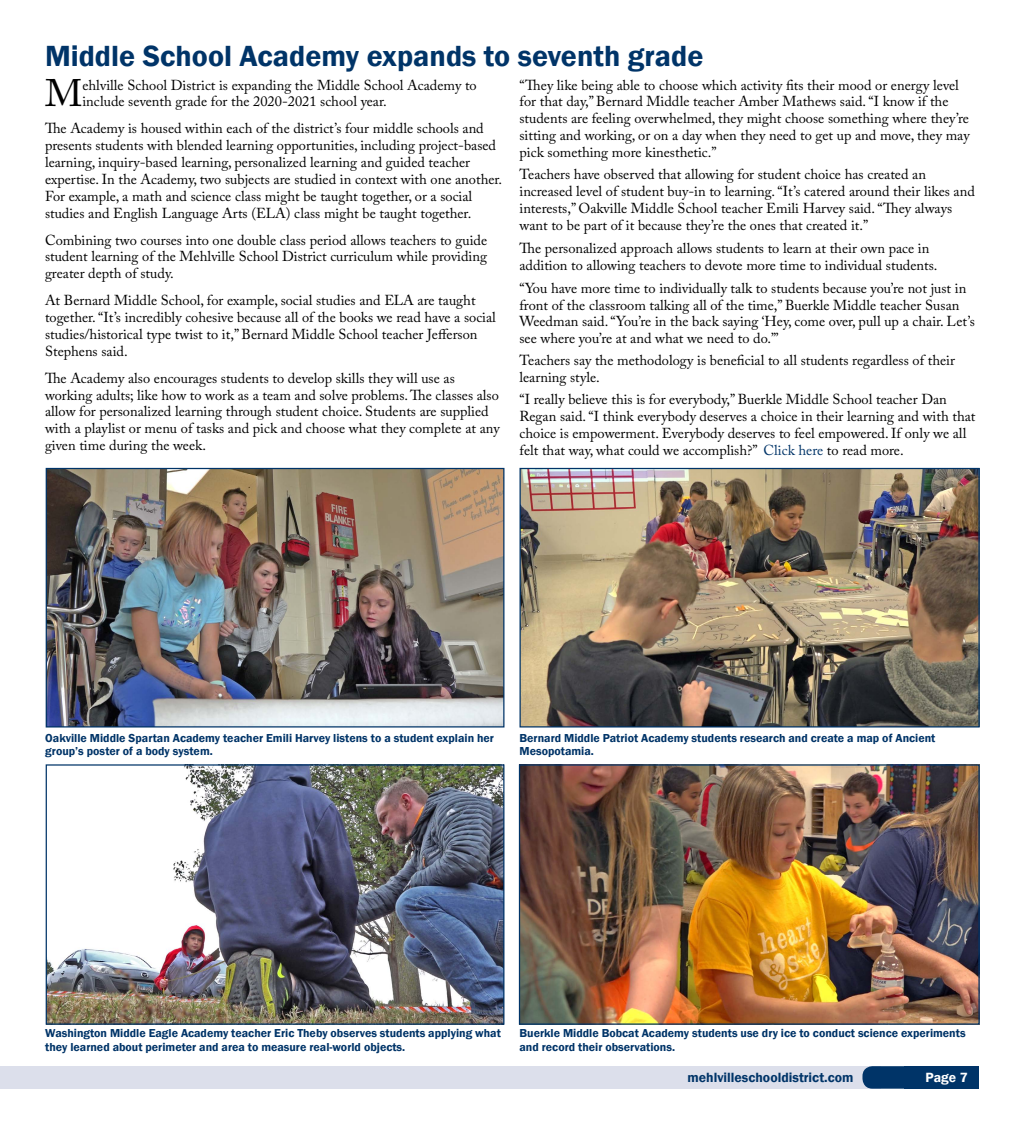
<style>
.page{position:relative;width:1024px;height:1125px;background:#fff}
.page>*{position:absolute;margin:0;border:0;box-sizing:border-box;transform-origin:0 0}
.t1{font:38.12px "Adobe Caslon Pro";color:#000}
.t2{font:600 30px "Franklin Gothic";color:#003468}
.t3{font:14.38px/16.9px "Adobe Caslon Pro";color:#000}
.t4{font:600 13.75px "Franklin Gothic";color:#003468}
.t5{font:600 13.75px "Franklin Gothic";color:#fff}
.t6{font:600 11.88px/13.8px "Franklin Gothic";color:#003468}
.s1{color:#003468}
</style>
<div class="page">
<div style="left:0;top:1066px;width:51px;height:23px;background:#dcdfeb"></div>
<div style="left:44px;top:1066px;width:836px;height:23px;background:#dcdfeb"></div>
<div style="left:862px;top:1066px;width:117px;height:23px;background:#003468;border-radius:10px"></div>
<div style="left:904px;top:1066px;width:75px;height:23px;background:#003468"></div>
<img style="left:521px;top:470px;width:456px;height:256px">
<div style="left:519px;top:468px;width:460px;height:260px;border:1px solid #003468"></div>
<img style="left:521px;top:766px;width:456px;height:257px">
<div style="left:519px;top:764px;width:460px;height:261px;border:1px solid #003468"></div>
<img style="left:48px;top:766px;width:454px;height:257px">
<div style="left:46px;top:764px;width:458px;height:261px;border:1px solid #003468"></div>
<img style="left:48px;top:470px;width:454px;height:256px">
<div style="left:46px;top:468px;width:458px;height:260px;border:1px solid #003468"></div>
<h2 class="t2" style="left:45px;top:38px;width:660px">Middle School Academy expands to seventh grade</h2>
<h1 class="t1" style="left:45px;top:71px;width:39px">M</h1>
<p class="t3" style="left:82px;top:76px;width:396px">ehlville School District is expanding the Middle School Academy to include seventh grade for the 2020-2021 school year.</p>
<p class="t3" style="left:45px;top:120px;width:459px">The Academy is housed within each of the district’s four middle schools and presents students with blended learning opportunities, including project-based learning, inquiry-based learning, personalized learning and guided teacher expertise. In the Academy, two subjects are studied in context with one another.<br>For example, a math and science class might be taught together, or a social studies and English Language Arts (ELA) class might be taught together.</p>
<p class="t3" style="left:45px;top:231px;width:444px;text-align:justify">Combining two courses into one double class period allows teachers to guide student learning of the Mehlville School District curriculum while providing greater depth of study.</p>
<p class="t3" style="left:45px;top:292px;width:452px">At Bernard Middle School, for example, social studies and ELA are taught together. “It’s incredibly cohesive because all of the books we read have a social studies/historical type twist to it,” Bernard Middle School teacher Jefferson Stephens said.</p>
<p class="t3" style="left:45px;top:369px;width:456px">The Academy also encourages students to develop skills they will use as working adults; like how to work as a team and solve problems. The classes also allow for personalized learning through student choice. Students are supplied with a playlist or menu of tasks and pick and choose what they complete at any given time during the week.</p>
<p class="t3" style="left:519px;top:76px;width:452px">“They like being able to choose which activity fits their mood or energy level for that day,” Bernard Middle teacher Amber Mathews said. “I know if the students are feeling overwhelmed, they might choose something where they’re sitting and working, or on a day when they need to get up and move, they may pick something more kinesthetic.”</p>
<p class="t3" style="left:519px;top:166px;width:457px">Teachers have observed that allowing for student choice has created an increased level of student buy-in to learning. “It’s catered around their likes and interests,” Oakville Middle School teacher Emili Harvey said. “They always want to be part of it because they’re the ones that created it.”</p>
<p class="t3" style="left:519px;top:239px;width:419px">The personalized approach allows students to learn at their own pace in addition to allowing teachers to devote more time to individual students.</p>
<p class="t3" style="left:519px;top:279px;width:457px">“You have more time to individually talk to students because you’re not just in front of the classroom talking all of the time,” Buerkle Middle teacher Susan Weedman said. “You’re in the back saying ‘Hey, come over, pull up a chair. Let’s see where you’re at and what we need to do.’”</p>
<p class="t3" style="left:519px;top:352px;width:437px">Teachers say the methodology is beneficial to all students regardless of their learning style.</p>
<p class="t3" style="left:519px;top:391px;width:457px">“I really believe this is for everybody,” Buerkle Middle School teacher Dan Regan said. “I think everybody deserves a choice in their learning and with that choice is empowerment. Everybody deserves to feel empowered. If only we all felt that way, what could we accomplish?” <span class="s1">Click here</span> to read more.</p>
<p class="t6" style="left:45px;top:731px;width:450px">Oakville Middle Spartan Academy teacher Emili Harvey listens to a student explain her group’s poster of a body system.</p>
<p class="t6" style="left:519px;top:731px;width:417px">Bernard Middle Patriot Academy students research and create a map of Ancient<br>Mesopotamia.</p>
<p class="t6" style="left:45px;top:1026px;width:457px">Washington Middle Eagle Academy teacher Eric Theby observes students applying what they learned about perimeter and area to measure real-world objects.</p>
<p class="t6" style="left:519px;top:1026px;width:448px">Buerkle Middle Bobcat Academy students use dry ice to conduct science experiments and record their observations.</p>
<p class="t4" style="left:687px;top:1069px;width:167px">mehlvilleschooldistrict.com</p>
<p class="t5" style="left:925px;top:1069px;width:44px">Page 7</p>
</div>
